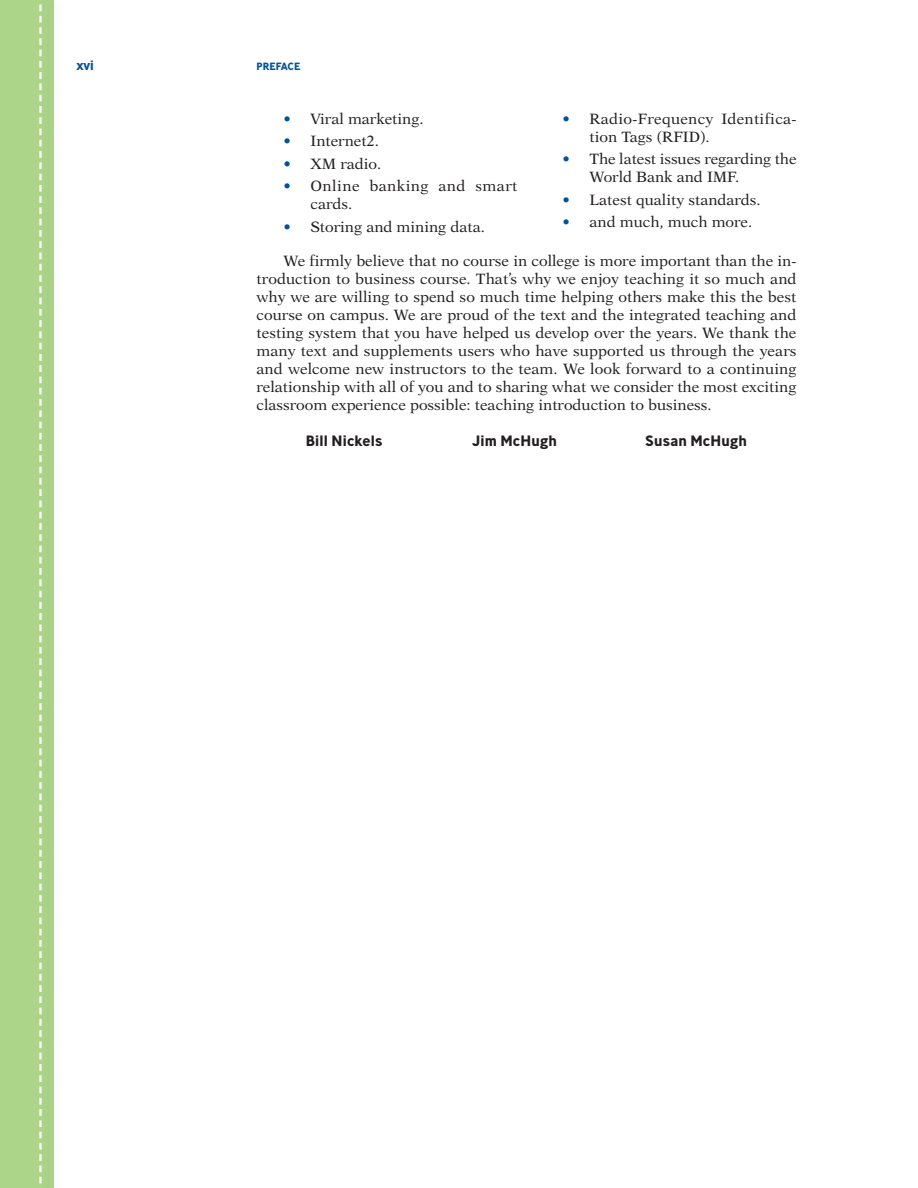
<style>
.page{position:relative;width:918px;height:1188px;background:#fff}
.page>*{position:absolute;margin:0;border:0;box-sizing:border-box;transform-origin:0 0}
.t1{font:15px/18px "New Aster";color:#231f20;text-align:justify}
.t2{font:15px/18px "New Aster";letter-spacing:.02em;color:#231f20}
.t3{font:700 15px "Ministry";color:#231f20}
.t4{font:15px/18px "New Aster";letter-spacing:.03em;color:#231f20}
.t5{font:700 13.5px "Ministry";color:#01529a}
.t6{font:700 10.5px "Ministry";color:#01529a}
.s1{color:#01529a}
</style>
<div class="page">
<div style="left:0;top:0;width:54px;height:1188px;background:#acd589"></div>
<svg style="left:39px;top:4px;width:3px;height:1180px"></svg>
<p class="t5" style="left:76px;top:61px;width:19px">xvi</p>
<p class="t6" style="left:256px;top:63px;width:45px">PREFACE</p>
<p class="t1" style="left:284px;top:111px;width:142px"><span class="s1">•</span> Viral marketing.</p>
<p class="t1" style="left:284px;top:133px;width:97px"><span class="s1">•</span> Internet2.</p>
<p class="t1" style="left:284px;top:156px;width:99px"><span class="s1">•</span> XM radio.</p>
<p class="t4" style="left:310px;top:178px;width:208px;text-indent:-27px"><span class="s1">•</span> Online banking and smart cards.</p>
<p class="t1" style="left:284px;top:219px;width:203px"><span class="s1">•</span> Storing and mining data.</p>
<p class="t2" style="left:590px;top:111px;width:209px;text-indent:-27px"><span class="s1">•</span> Radio-Frequency Identifica&shy;tion Tags (RFID).</p>
<p class="t1" style="left:590px;top:151px;width:209px;text-indent:-27px"><span class="s1">•</span> The latest issues regarding the<br>World Bank and IMF.</p>
<p class="t1" style="left:562px;top:192px;width:200px"><span class="s1">•</span> Latest quality standards.</p>
<p class="t1" style="left:562px;top:214px;width:191px"><span class="s1">•</span> and much, much more.</p>
<p class="t1" style="left:256px;top:253px;width:542px;text-indent:27px">We firmly believe that no course in college is more important than the in&shy;troduction to business course. That’s why we enjoy teaching it so much and why we are willing to spend so much time helping others make this the best course on campus. We are proud of the text and the integrated teaching and testing system that you have helped us develop over the years. We thank the many text and supplements users who have supported us through the years and welcome new instructors to the team. We look forward to a continuing relationship with all of you and to sharing what we consider the most exciting classroom experience possible: teaching introduction to business.</p>
<p class="t3" style="left:306px;top:435px;width:79px">Bill Nickels</p>
<p class="t3" style="left:472px;top:435px;width:87px">Jim McHugh</p>
<p class="t3" style="left:645px;top:435px;width:104px">Susan McHugh</p>
</div>
